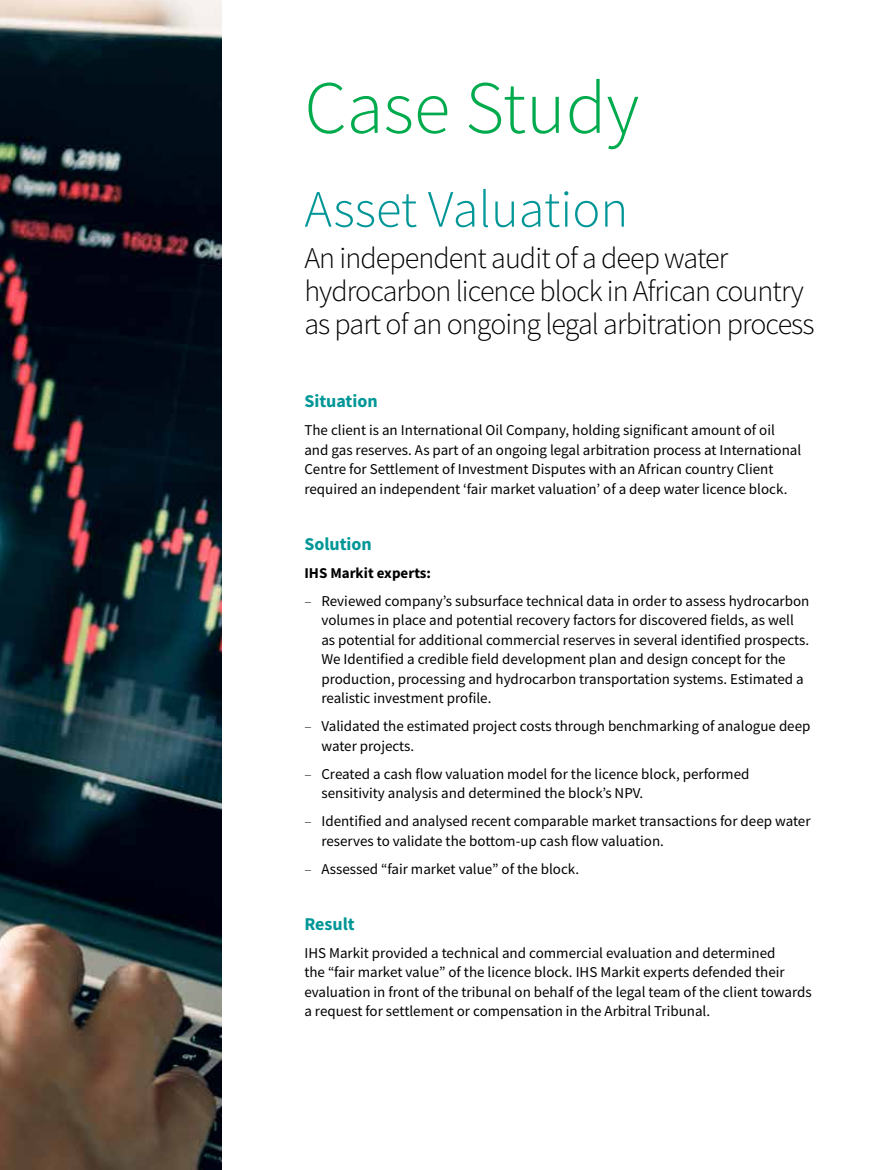
<style>
.page{position:relative;width:893px;height:1170px;background:#fff}
.page>*{position:absolute;margin:0;border:0;box-sizing:border-box;transform-origin:0 0}
.t1{font:300 75px "Source Sans Pro";color:#00ab4e}
.t2{font:300 52.5px "Source Sans Pro";color:#009697}
.t3{font:300 30px/33px "Source Sans Pro";letter-spacing:-.03em;color:#000}
.t4{font:700 18px "Source Sans Pro";color:#009697}
.t5{font:15px/19.5px "Source Sans Pro";color:#000}
.s1{font-weight:700}
.s2{font-weight:300}
</style>
<div class="page">
<img style="left:0;top:0;width:221px;height:1169px">
<h1 class="t1" style="left:304px;top:62px;width:336px">Case Study</h1>
<h2 class="t2" style="left:304px;top:177px;width:325px">Asset Valuation</h2>
<h3 class="t3" style="left:304px;top:242px;width:512px">An independent audit of a deep water hydrocarbon licence block in African country as part of an ongoing legal arbitration process</h3>
<p class="t4" style="left:304px;top:389px;width:75px">Situation</p>
<p class="t5" style="left:304px;top:420px;width:498px">The client is an International Oil Company, holding significant amount of oil and gas reserves. As part of an ongoing legal arbitration process at International Centre for Settlement of Investment Disputes with an African country Client required an independent ‘fair market valuation’ of a deep water licence block.</p>
<p class="t4" style="left:304px;top:531px;width:69px">Solution</p>
<p class="t5" style="left:304px;top:558px;width:506px;line-height:28px"><span class="s1">IHS Markit experts:<br></span><span class="s2">‒</span> Reviewed company’s subsurface technical data in order to assess hydrocarbon</p>
<p class="t5" style="left:321px;top:610px;width:489px">volumes in place and potential recovery factors for discovered fields, as well as potential for additional commercial reserves in several identified prospects.<br>We Identified a credible field development plan and design concept for the production, processing and hydrocarbon transportation systems. Estimated a realistic investment profile.</p>
<p class="t5" style="left:321px;top:716px;width:491px;text-indent:-17px"><span class="s2">‒</span> Validated the estimated project costs through benchmarking of analogue deep water projects.</p>
<p class="t5" style="left:321px;top:764px;width:430px;text-indent:-17px"><span class="s2">‒</span> Created a cash flow valuation model for the licence block, performed sensitivity analysis and determined the block’s NPV.</p>
<p class="t5" style="left:321px;top:811px;width:491px;text-indent:-17px"><span class="s2">‒</span> Identified and analysed recent comparable market transactions for deep water reserves to validate the bottom-up cash flow valuation.</p>
<p class="t5" style="left:304px;top:859px;width:276px"><span class="s2">‒</span> Assessed “fair market value” of the block.</p>
<p class="t4" style="left:304px;top:911px;width:52px">Result</p>
<p class="t5" style="left:304px;top:943px;width:509px">IHS Markit provided a technical and commercial evaluation and determined<br>the “fair market value” of the licence block. IHS Markit experts defended their evaluation in front of the tribunal on behalf of the legal team of the client towards a request for settlement or compensation in the Arbitral Tribunal.</p>
</div>
